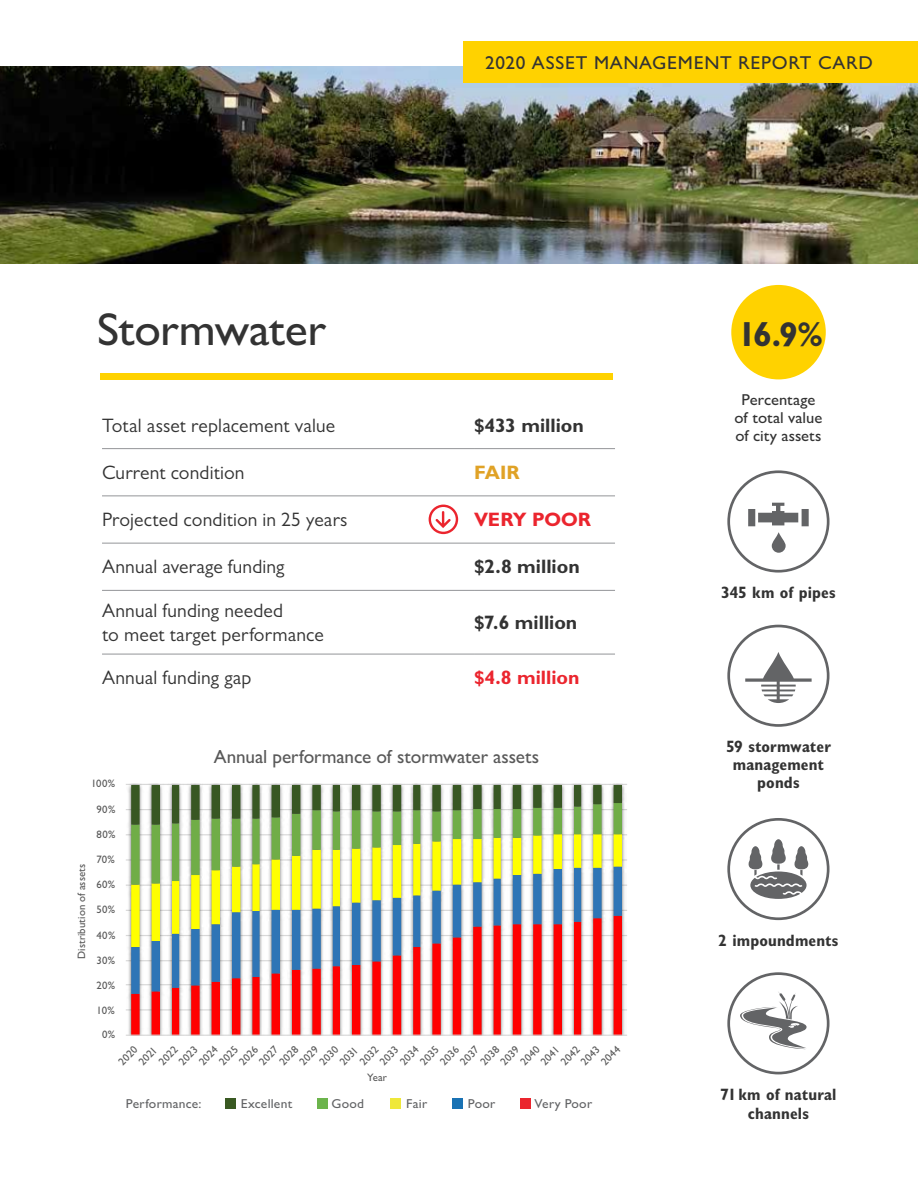
<style>
.page{position:relative;width:918px;height:1188px;background:#fff}
.page>*{position:absolute;margin:0;border:0;box-sizing:border-box;transform-origin:0 0}
.Main_Heading{font:500 46.05px "Gill Sans MT Std";letter-spacing:-.01em;color:#333;scale:1.04 1}
.Icon_Text_Bold{font:700 34.5px "Gill Sans MT Std";color:#333}
.Intro_Table_-_Body{font:19.5px/23.4px "Gill Sans MT Std";letter-spacing:.01em;color:#333}
.Intro_Table_-_Variab{font:700 19.5px "Gill Sans MT Std";color:#333}
.t1{font:700 19.5px "Gill Sans MT Std";color:#eb252e}
.t2{font:700 19.5px "Gill Sans MT Std";color:#e0a226}
.t3{font:500 19.2px "Gill Sans MT Std";letter-spacing:-.005em;color:#595959}
.Main_Heading-2{font:500 18.75px "Gill Sans MT Std";letter-spacing:.035em;color:#333}
.Icon_Text_Bold-2{font:700 condensed 16.5px/18px "Gill Sans MT Std";letter-spacing:.005em;color:#333;text-align:center}
.Main_Heading-3{font:500 15.9px/18px "Gill Sans MT Std";color:#333;text-align:center;scale:1.04 1}
.t4{font:500 12.9px "Gill Sans MT Std";letter-spacing:.02em;color:#636466;scale:1.04 1}
.t5{font:500 10.8px "Gill Sans MT Std";letter-spacing:.01em;color:#595959}
</style>
<div class="page">
<img style="left:0;top:66px;width:918px;height:198px">
<hr style="left:102px;top:448px;width:372px;height:1px;background:#939598">
<hr style="left:474px;top:448px;width:141px;height:1px;background:#939598">
<hr style="left:102px;top:496px;width:372px;height:1px;background:#939598">
<hr style="left:474px;top:496px;width:141px;height:1px;background:#939598">
<hr style="left:102px;top:543px;width:372px;height:1px;background:#939598">
<hr style="left:474px;top:543px;width:141px;height:1px;background:#939598">
<hr style="left:102px;top:590px;width:372px;height:1px;background:#939598">
<hr style="left:474px;top:590px;width:141px;height:1px;background:#939598">
<hr style="left:102px;top:654px;width:372px;height:1px;background:#939598">
<hr style="left:474px;top:654px;width:141px;height:1px;background:#939598">
<svg style="left:429px;top:505px;width:29px;height:29px"></svg>
<div style="left:100px;top:373px;width:514px;height:6px;background:#ffd200"></div>
<div style="left:731px;top:285px;width:95px;height:94px;background:#ffd200;border-radius:50%"></div>
<div style="left:463px;top:41px;width:455px;height:41px;background:#ffd200"></div>
<svg style="left:727px;top:470px;width:103px;height:103px"></svg>
<svg style="left:727px;top:625px;width:103px;height:102px"></svg>
<svg style="left:727px;top:818px;width:103px;height:102px"></svg>
<svg style="left:727px;top:972px;width:103px;height:102px"></svg>
<svg style="left:131px;top:994px;width:491px;height:41px"></svg>
<svg style="left:131px;top:947px;width:491px;height:47px"></svg>
<svg style="left:131px;top:885px;width:491px;height:62px"></svg>
<svg style="left:131px;top:785px;width:491px;height:100px"></svg>
<hr style="left:126px;top:1035px;width:501px;height:1px;background:#d9d9d9">
<div style="left:225px;top:1098px;width:10px;height:11px;background:#395922"></div>
<div style="left:317px;top:1098px;width:11px;height:11px;background:#6cb44c"></div>
<div style="left:452px;top:1098px;width:11px;height:11px;background:#1972b4"></div>
<div style="left:390px;top:1098px;width:11px;height:11px;background:#efe83a"></div>
<div style="left:520px;top:1098px;width:11px;height:11px;background:#eb252e"></div>
<p class="Main_Heading-2" style="left:485px;top:51px;width:389px">2020 ASSET MANAGEMENT REPORT CARD</p>
<p class="Main_Heading" style="left:97px;top:302px;width:222px">Stormwater</p>
<p class="Intro_Table_-_Body" style="left:102px;top:413px;width:235px">Total asset replacement value</p>
<p class="Intro_Table_-_Variab" style="left:474px;top:413px;width:111px">$433 million</p>
<p class="Intro_Table_-_Body" style="left:102px;top:460px;width:144px">Current condition</p>
<p class="t2" style="left:474px;top:460px;width:47px">FAIR</p>
<p class="Intro_Table_-_Body" style="left:102px;top:508px;width:247px">Projected condition in 25 years</p>
<p class="t1" style="left:474px;top:507px;width:119px">VERY POOR</p>
<p class="Intro_Table_-_Body" style="left:102px;top:555px;width:184px">Annual average funding</p>
<p class="Intro_Table_-_Variab" style="left:474px;top:555px;width:107px">$2.8 million</p>
<p class="Intro_Table_-_Body" style="left:102px;top:599px;width:223px">Annual funding needed<br>to meet target performance</p>
<p class="Intro_Table_-_Variab" style="left:474px;top:610px;width:105px">$7.6 million</p>
<p class="Intro_Table_-_Body" style="left:102px;top:666px;width:151px">Annual funding gap</p>
<p class="t1" style="left:474px;top:666px;width:107px">$4.8 million</p>
<p class="t5" style="left:75px;top:959px;width:97px;rotate:-90deg">Distribution of assets</p>
<p class="t5" style="left:91px;top:777px;width:25px">100%</p>
<p class="t5" style="left:97px;top:803px;width:20px">90%</p>
<p class="t5" style="left:97px;top:828px;width:20px">80%</p>
<p class="t5" style="left:97px;top:853px;width:20px">70%</p>
<p class="t5" style="left:97px;top:878px;width:20px">60%</p>
<p class="t5" style="left:97px;top:903px;width:20px">50%</p>
<p class="t5" style="left:97px;top:929px;width:20px">40%</p>
<p class="t5" style="left:97px;top:954px;width:20px">30%</p>
<p class="t5" style="left:97px;top:979px;width:20px">20%</p>
<p class="t5" style="left:97px;top:1004px;width:20px">10%</p>
<p class="t5" style="left:102px;top:1028px;width:15px">0%</p>
<h3 class="t3" style="left:214px;top:745px;width:327px">Annual performance of stormwater assets</h3>
<p class="t5" style="left:116px;top:1059px;width:23px;rotate:-45deg">2020</p>
<p class="t5" style="left:136px;top:1059px;width:23px;rotate:-45deg">2021</p>
<p class="t5" style="left:156px;top:1059px;width:23px;rotate:-45deg">2022</p>
<p class="t5" style="left:176px;top:1059px;width:23px;rotate:-45deg">2023</p>
<p class="t5" style="left:196px;top:1059px;width:23px;rotate:-45deg">2024</p>
<p class="t5" style="left:216px;top:1059px;width:23px;rotate:-45deg">2025</p>
<p class="t5" style="left:236px;top:1059px;width:23px;rotate:-45deg">2026</p>
<p class="t5" style="left:256px;top:1059px;width:23px;rotate:-45deg">2027</p>
<p class="t5" style="left:277px;top:1059px;width:23px;rotate:-45deg">2028</p>
<p class="t5" style="left:297px;top:1059px;width:23px;rotate:-45deg">2029</p>
<p class="t5" style="left:317px;top:1059px;width:23px;rotate:-45deg">2030</p>
<p class="t5" style="left:337px;top:1059px;width:23px;rotate:-45deg">2031</p>
<p class="t5" style="left:357px;top:1059px;width:23px;rotate:-45deg">2032</p>
<p class="t5" style="left:377px;top:1059px;width:23px;rotate:-45deg">2033</p>
<p class="t5" style="left:397px;top:1059px;width:23px;rotate:-45deg">2034</p>
<p class="t5" style="left:417px;top:1059px;width:23px;rotate:-45deg">2035</p>
<p class="t5" style="left:437px;top:1059px;width:23px;rotate:-45deg">2036</p>
<p class="t5" style="left:457px;top:1059px;width:23px;rotate:-45deg">2037</p>
<p class="t5" style="left:478px;top:1059px;width:23px;rotate:-45deg">2038</p>
<p class="t5" style="left:498px;top:1059px;width:23px;rotate:-45deg">2039</p>
<p class="t5" style="left:518px;top:1059px;width:24px;rotate:-45deg">2040</p>
<p class="t5" style="left:538px;top:1059px;width:23px;rotate:-45deg">2041</p>
<p class="t5" style="left:558px;top:1059px;width:23px;rotate:-45deg">2042</p>
<p class="t5" style="left:578px;top:1059px;width:23px;rotate:-45deg">2043</p>
<p class="t5" style="left:598px;top:1059px;width:24px;rotate:-45deg">2044</p>
<p class="t5" style="left:367px;top:1071px;width:21px">Year</p>
<p class="t4" style="left:126px;top:1096px;width:74px">Performance:</p>
<p class="t4" style="left:241px;top:1096px;width:51px">Excellent</p>
<p class="t4" style="left:332px;top:1096px;width:33px">Good</p>
<p class="t4" style="left:406px;top:1096px;width:22px">Fair</p>
<p class="t4" style="left:468px;top:1096px;width:28px">Poor</p>
<p class="t4" style="left:535px;top:1096px;width:57px">Very Poor</p>
<p class="Icon_Text_Bold" style="left:738px;top:313px;width:87px">16.9%</p>
<p class="Main_Heading-3" style="left:735px;top:390px;width:86px">Percentage of total value of city assets</p>
<p class="Icon_Text_Bold-2" style="left:721px;top:583px;width:116px">345 km of pipes</p>
<p class="Icon_Text_Bold-2" style="left:726px;top:738px;width:106px">59 stormwater management ponds</p>
<p class="Icon_Text_Bold-2" style="left:718px;top:931px;width:121px">2 impoundments</p>
<p class="Icon_Text_Bold-2" style="left:720px;top:1085px;width:118px;line-height:19.5px">71km of natural channels</p>
</div>
